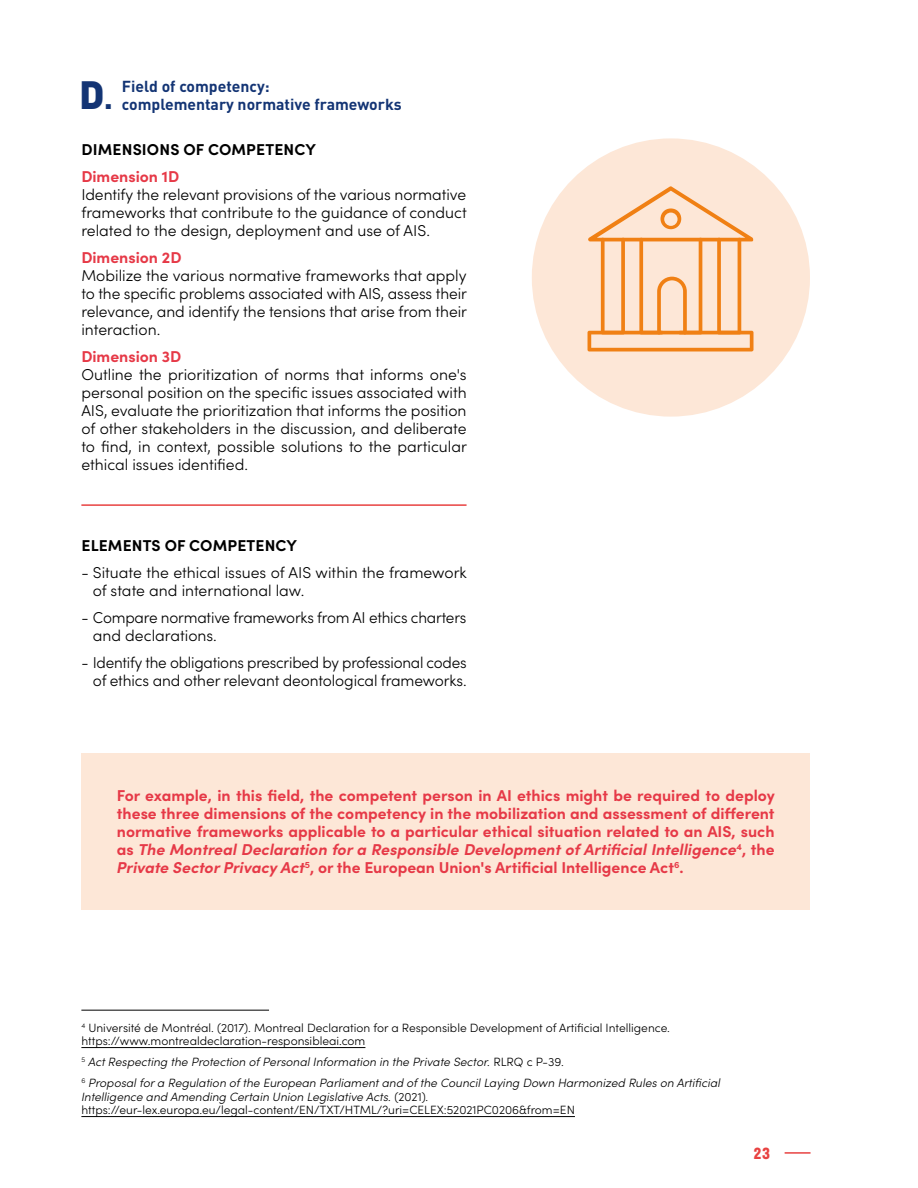
<style>
.page{position:relative;width:918px;height:1188px;background:#fff}
.page>*{position:absolute;margin:0;border:0;box-sizing:border-box;transform-origin:0 0}
.t1{font:900 39px "DIN";color:#133474}
.t2{font:300 15.75px/18px "Sofia Pro";letter-spacing:-.005em;color:#000;text-align:justify}
.t3{font:700 15.75px/18px "Sofia Pro";color:#e63947;text-align:justify}
.t4{font:700 15.75px/18px "DIN";color:#133474}
.t5{font:700 15.75px "Sofia Pro";letter-spacing:.01em;color:#000}
.t6{font:700 15px "Stratos";color:#e84241}
.t7{font:300 12px/13.5px "Sofia Pro";color:#000}
.t8{font:italic 300 12px/21px "Sofia Pro";color:#000}
.s1{font-size:27px}
.s2{font-style:italic}
.s3{font-style:normal}
</style>
<div class="page">
<hr style="left:785px;top:1152px;width:26px;height:2px;background:#e84241">
<div style="left:81px;top:754px;width:729px;height:156px;background:#fde7d7"></div>
<hr style="left:81px;top:504px;width:386px;height:2px;background:#e84241">
<hr style="left:81px;top:1047px;width:284px;height:1px;background:#000">
<hr style="left:81px;top:1116px;width:494px;height:1px;background:#000">
<hr style="left:81px;top:1010px;width:188px;height:1px;background:#000">
<div style="left:532px;top:138px;width:278px;height:279px;background:#fde7d7;border-radius:50%"></div>
<svg style="left:588px;top:186px;width:166px;height:165px"></svg>
<p class="t4" style="left:122px;top:77px;width:281px">Field of competency:<br>complementary normative frameworks</p>
<p class="t5" style="left:81px;top:138px;width:236px">DIMENSIONS OF COMPETENCY</p>
<p class="t3" style="left:81px;top:166px;width:99px">Dimension 1D</p>
<p class="t2" style="left:81px;top:185px;width:387px">Identify the relevant provisions of the various normative frameworks that contribute to the guidance of conduct related to the design, deployment and use of AIS.</p>
<p class="t3" style="left:81px;top:247px;width:102px">Dimension 2D</p>
<p class="t2" style="left:81px;top:266px;width:387px">Mobilize the various normative frameworks that apply to the specific problems associated with AIS, assess their relevance, and identify the tensions that arise from their interaction.</p>
<p class="t3" style="left:81px;top:346px;width:102px">Dimension 3D</p>
<p class="t2" style="left:81px;top:365px;width:387px">Outline the prioritization of norms that informs one's personal position on the specific issues associated with AIS, evaluate the prioritization that informs the position of other stakeholders in the discussion, and deliberate to find, in context, possible solutions to the particular ethical issues identified.</p>
<h1 class="t1" style="left:79px;top:69px;width:35px">D<span class="s1">.</span></h1>
<p class="t5" style="left:81px;top:534px;width:217px">ELEMENTS OF COMPETENCY</p>
<p class="t2" style="left:93px;top:563px;width:376px;text-indent:-11px">- Situate the ethical issues of AIS within the framework of state and international law.</p>
<p class="t2" style="left:93px;top:608px;width:375px;text-indent:-11px">- Compare normative frameworks from AI ethics charters and declarations.</p>
<p class="t2" style="left:81px;top:653px;width:387px;text-align:right">- Identify the obligations prescribed by professional codes of ethics and other relevant deontological frameworks.</p>
<p class="t3" style="left:117px;top:785px;width:659px">For example, in this field, the competent person in AI ethics might be required to deploy these three dimensions of the competency in the mobilization and assessment of different normative frameworks applicable to a particular ethical situation related to an AIS, such as <span class="s2">The Montreal Declaration for a Responsible Development of Artificial Intelligence</span><sup>4</sup>, the <span class="s2">Private Sector Privacy Act</span><sup>5</sup>, or the European Union's Artificial Intelligence Act<sup>6</sup>.</p>
<p class="t7" style="left:81px;top:1020px;width:590px"><sup>4</sup> Université de Montréal. (2017). Montreal Declaration for a Responsible Development of Artificial Intelligence. https://www.montrealdeclaration-responsibleai.com</p>
<p class="t8" style="left:81px;top:1051px;width:641px"><sup>5</sup> Act Respecting the Protection of Personal Information in the Private Sector. <span class="s3">RLRQ c P-39.<br></span><sup>6</sup> Proposal for a Regulation of the European Parliament and of the Council Laying Down Harmonized Rules on Artificial</p>
<p class="t7" style="left:81px;top:1089px;width:495px"><span class="s2">Intelligence and Amending Certain Union Legislative Acts.</span> (2021)<span class="s2">. </span>https://eur-lex.europa.eu/legal-content/EN/TXT/HTML/?uri=CELEX:52021PC0206&amp;from=EN</p>
<p class="t6" style="left:753px;top:1141px;width:18px">23</p>
</div>
